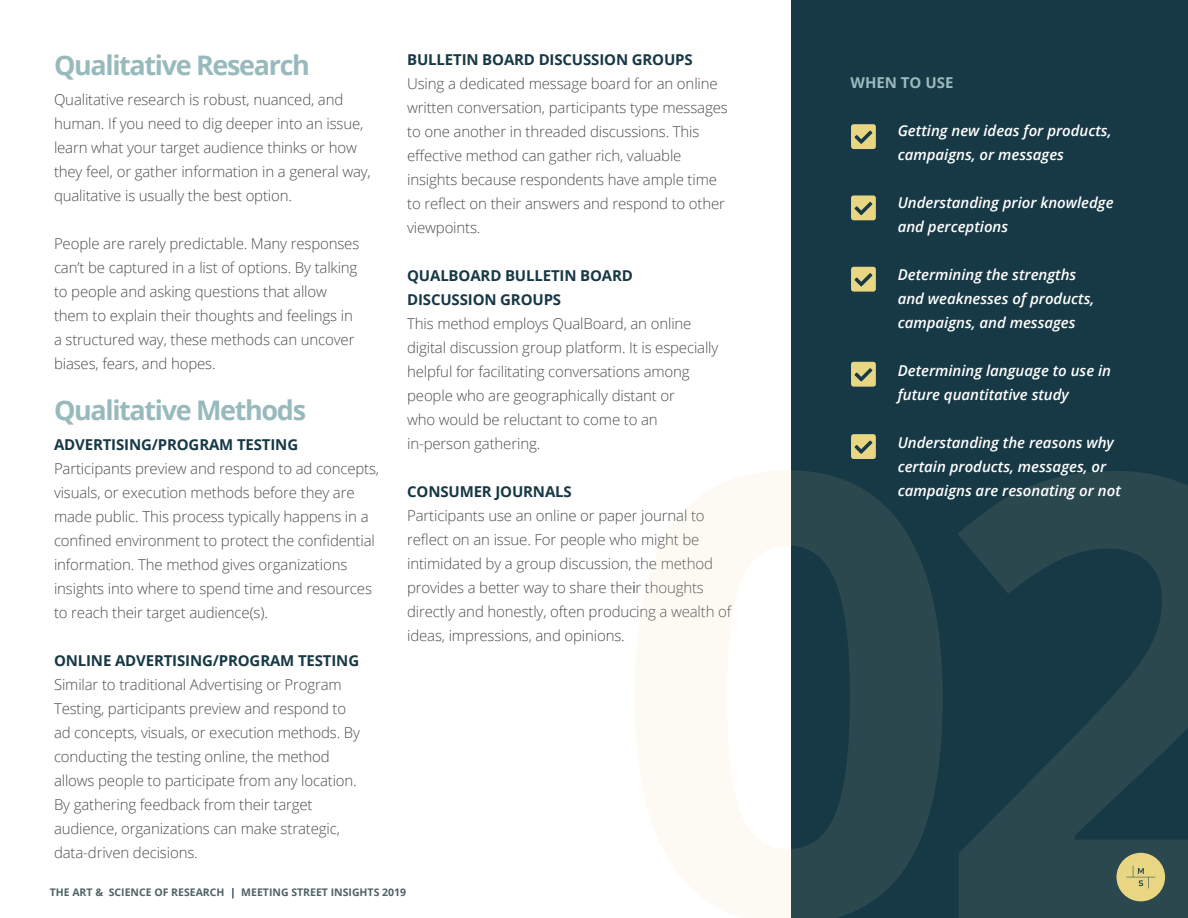
<style>
.page{position:relative;width:1188px;height:918px;background:#fff}
.page>*{position:absolute;margin:0;border:0;box-sizing:border-box;transform-origin:0 0}
.t1{font:700 27px "Open Sans";letter-spacing:-.05em;color:#99babd}
.t2{font:300 15px/24px "Open Sans";letter-spacing:-.01em;color:#4d4d4f}
.t3{font:italic 600 15px/24px "Open Sans";color:#fff}
.t4{font:700 15px/24px "Open Sans";letter-spacing:-.01em;color:#173845}
.t5{font:700 15px "Open Sans";color:#99babd}
.t6{font:700 10.5px "Open Sans";color:#4f6366}
.s1{color:#173845}
</style>
<div class="page">
<div style="left:792px;top:0;width:396px;height:918px;background:#173845"></div>
<svg style="left:1116px;top:853px;width:49px;height:48px"></svg>
<svg style="left:851px;top:124px;width:25px;height:25px"></svg>
<svg style="left:851px;top:195px;width:25px;height:25px"></svg>
<svg style="left:851px;top:267px;width:25px;height:25px"></svg>
<svg style="left:851px;top:362px;width:25px;height:25px"></svg>
<svg style="left:851px;top:434px;width:25px;height:25px"></svg>
<h1 class="t1" style="left:54px;top:46px;width:258px">Qualitative Research</h1>
<p class="t2" style="left:54px;top:87px;width:318px">Qualitative research is robust, nuanced, and human. If you need to dig deeper into an issue, learn what your target audience thinks or how they feel, or gather information in a general way, qualitative is usually the best option.</p>
<p class="t2" style="left:54px;top:231px;width:307px">People are rarely predictable. Many responses can’t be captured in a list of options. By talking to people and asking questions that allow them to explain their thoughts and feelings in a structured way, these methods can uncover biases, fears, and hopes.</p>
<h1 class="t1" style="left:54px;top:391px;width:254px">Qualitative Methods</h1>
<p class="t4" style="left:54px;top:432px;width:246px">ADVERTISING/PROGRAM TESTING</p>
<p class="t2" style="left:54px;top:456px;width:327px">Participants preview and respond to ad concepts, visuals, or execution methods before they are made public. This process typically happens in a confined environment to protect the confidential information. The method gives organizations insights into where to spend time and resources to reach their target audience(s).</p>
<p class="t4" style="left:54px;top:648px;width:307px">ONLINE ADVERTISING/PROGRAM TESTING</p>
<p class="t2" style="left:54px;top:672px;width:307px">Similar to traditional Advertising or Program Testing, participants preview and respond to ad concepts, visuals, or execution methods. By conducting the testing online, the method allows people to participate from any location.<br>By gathering feedback from their target audience, organizations can make strategic, data-driven decisions.</p>
<p class="t4" style="left:407px;top:48px;width:287px">BULLETIN BOARD DISCUSSION GROUPS</p>
<p class="t2" style="left:407px;top:72px;width:322px">Using a dedicated message board for an online written conversation, participants type messages to one another in threaded discussions. This effective method can gather rich, valuable insights because respondents have ample time to reflect on their answers and respond to other viewpoints.</p>
<p class="t4" style="left:407px;top:264px;width:227px">QUALBOARD BULLETIN BOARD<br>DISCUSSION GROUPS</p>
<p class="t2" style="left:407px;top:312px;width:313px">This method employs QualBoard, an online digital discussion group platform. It is especially helpful for facilitating conversations among people who are geographically distant or<br>who would be reluctant to come to an in-person gathering.</p>
<p class="t4" style="left:407px;top:480px;width:166px">CONSUMER JOURNALS</p>
<p class="t2" style="left:407px;top:504px;width:326px">Participants use an online or paper journal to reflect on an issue. For people who might be intimidated by a group discussion, the method provides a better way to share their thoughts directly and honestly, often producing a wealth of ideas, impressions, and opinions.</p>
<p class="t6" style="left:50px;top:885px;width:358px">THE ART &amp; SCIENCE OF RESEARCH <span class="s1">|</span> MEETING STREET INSIGHTS 2019</p>
<p class="t5" style="left:850px;top:72px;width:105px">WHEN TO USE</p>
<p class="t3" style="left:898px;top:118px;width:215px">Getting new ideas for products, campaigns, or messages</p>
<p class="t3" style="left:898px;top:190px;width:217px">Understanding prior knowledge and perceptions</p>
<p class="t3" style="left:898px;top:262px;width:198px">Determining the strengths and weaknesses of products, campaigns, and messages</p>
<p class="t3" style="left:898px;top:358px;width:215px">Determining language to use in future quantitative study</p>
<p class="t3" style="left:898px;top:430px;width:225px">Understanding the reasons why certain products, messages, or campaigns are resonating or not</p>
</div>
